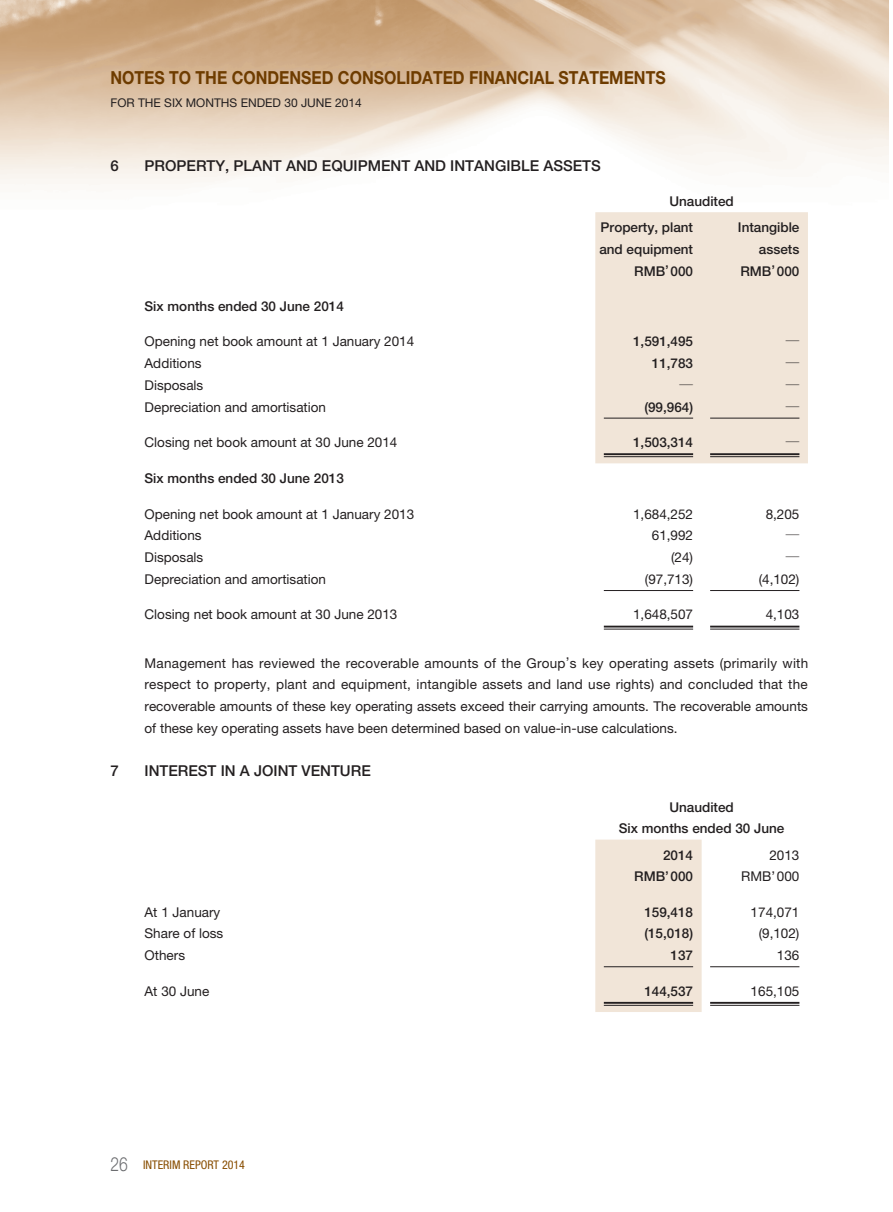
<style>
.page{position:relative;width:893px;height:1212px;background:#fff}
.page>*{position:absolute;margin:0;border:0;box-sizing:border-box;transform-origin:0 0}
.t1{font:700 18px "Helvetica Neue LT Std";color:#6e3c00;scale:.88 1}
._3__標題{font:500 15px "Helvetica Neue LT Std";color:#231f20}
._1__內文{font:13.5px/21.8px "Helvetica Neue LT Std";color:#231f20;text-align:justify}
._1__內文-2{font:500 13.5px "Helvetica Neue LT Std";color:#231f20}
._1__內文-3{font:700 13.5px "M Hei HK";color:#231f20}
._1__內文-4{font:300 13.5px "M Hei HK";color:#231f20}
.t2{font:12px "Helvetica Neue LT Std";color:#231f20}
.t3{font:condensed 12px "Helvetica Neue LT Std";color:#884d00}
.s1{font-weight:300;font-stretch:normal;font-size:19.5px;color:#6c6d70}
</style>
<div class="page">
<img style="left:0;top:0;width:889px;height:1006px">
<div style="left:595px;top:212px;width:213px;height:251px;background:#f1e5d8"></div>
<hr style="left:604px;top:418px;width:89px;height:1px;background:#231f20">
<hr style="left:710px;top:418px;width:89px;height:1px;background:#231f20">
<hr style="left:604px;top:453px;width:89px;height:2px;background:#231f20">
<hr style="left:604px;top:456px;width:89px;height:1px;background:#231f20">
<hr style="left:710px;top:453px;width:89px;height:2px;background:#231f20">
<hr style="left:710px;top:456px;width:89px;height:1px;background:#231f20">
<hr style="left:604px;top:590px;width:89px;height:1px;background:#231f20">
<hr style="left:710px;top:590px;width:89px;height:1px;background:#231f20">
<hr style="left:604px;top:626px;width:89px;height:1px;background:#231f20">
<hr style="left:604px;top:629px;width:89px;height:1px;background:#231f20">
<hr style="left:710px;top:626px;width:89px;height:1px;background:#231f20">
<hr style="left:710px;top:629px;width:89px;height:1px;background:#231f20">
<div style="left:595px;top:839px;width:107px;height:173px;background:#f1e5d8"></div>
<hr style="left:604px;top:966px;width:89px;height:1px;background:#231f20">
<hr style="left:710px;top:966px;width:89px;height:1px;background:#231f20">
<hr style="left:604px;top:1002px;width:89px;height:2px;background:#231f20">
<hr style="left:604px;top:1005px;width:89px;height:1px;background:#231f20">
<hr style="left:710px;top:1002px;width:89px;height:2px;background:#231f20">
<hr style="left:710px;top:1005px;width:89px;height:1px;background:#231f20">
<h1 class="t1" style="left:111px;top:67px;width:632px">NOTES TO THE CONDENSED CONSOLIDATED FINANCIAL STATEMENTS</h1>
<p class="t2" style="left:111px;top:95px;width:253px">FOR THE SIX MONTHS ENDED 30 JUNE 2014</p>
<p class="_3__標題" style="left:111px;top:156px;width:10px">6</p>
<p class="_3__標題" style="left:145px;top:156px;width:458px">PROPERTY, PLANT AND EQUIPMENT AND INTANGIBLE ASSETS</p>
<p class="_1__內文-2" style="left:669px;top:193px;width:66px">Unaudited</p>
<p class="_1__內文-2" style="left:601px;top:219px;width:94px">Property, plant</p>
<p class="_1__內文-2" style="left:738px;top:219px;width:63px">Intangible</p>
<p class="_1__內文-2" style="left:599px;top:241px;width:95px">and equipment</p>
<p class="_1__內文-2" style="left:759px;top:241px;width:42px">assets</p>
<p class="_1__內文-2" style="left:634px;top:263px;width:60px">RMB’000</p>
<p class="_1__內文-2" style="left:740px;top:263px;width:60px">RMB’000</p>
<p class="_1__內文-2" style="left:145px;top:298px;width:201px">Six months ended 30 June 2014</p>
<p class="_1__內文" style="left:145px;top:330px;width:271px">Opening net book amount at 1 January 2014</p>
<p class="_1__內文-2" style="left:633px;top:333px;width:62px">1,591,495</p>
<p class="_1__內文-3" style="left:786px;top:331px;width:15px">—</p>
<p class="_1__內文" style="left:145px;top:352px;width:59px">Additions</p>
<p class="_1__內文-2" style="left:652px;top:355px;width:43px">11,783</p>
<p class="_1__內文-3" style="left:786px;top:353px;width:15px">—</p>
<p class="_1__內文" style="left:145px;top:374px;width:60px">Disposals</p>
<p class="_1__內文-3" style="left:680px;top:375px;width:15px">—</p>
<p class="_1__內文-3" style="left:786px;top:375px;width:15px">—</p>
<p class="_1__內文" style="left:145px;top:396px;width:183px">Depreciation and amortisation</p>
<p class="_1__內文-2" style="left:644px;top:399px;width:50px">(99,964)</p>
<p class="_1__內文-3" style="left:786px;top:397px;width:15px">—</p>
<p class="_1__內文" style="left:145px;top:431px;width:254px">Closing net book amount at 30 June 2014</p>
<p class="_1__內文-2" style="left:633px;top:434px;width:62px">1,503,314</p>
<p class="_1__內文-3" style="left:786px;top:432px;width:15px">—</p>
<p class="_1__內文-2" style="left:145px;top:470px;width:201px">Six months ended 30 June 2013</p>
<p class="_1__內文" style="left:145px;top:503px;width:271px">Opening net book amount at 1 January 2013</p>
<p class="_1__內文" style="left:633px;top:503px;width:62px">1,684,252</p>
<p class="_1__內文" style="left:766px;top:503px;width:35px">8,205</p>
<p class="_1__內文" style="left:145px;top:524px;width:59px">Additions</p>
<p class="_1__內文" style="left:652px;top:524px;width:43px">61,992</p>
<p class="_1__內文-4" style="left:786px;top:528px;width:15px">—</p>
<p class="_1__內文" style="left:145px;top:546px;width:60px">Disposals</p>
<p class="_1__內文" style="left:671px;top:546px;width:24px">(24)</p>
<p class="_1__內文-4" style="left:786px;top:550px;width:15px">—</p>
<p class="_1__內文" style="left:145px;top:568px;width:183px">Depreciation and amortisation</p>
<p class="_1__內文" style="left:645px;top:568px;width:50px">(97,713)</p>
<p class="_1__內文" style="left:759px;top:568px;width:42px">(4,102)</p>
<p class="_1__內文" style="left:145px;top:603px;width:254px">Closing net book amount at 30 June 2013</p>
<p class="_1__內文" style="left:633px;top:603px;width:62px">1,648,507</p>
<p class="_1__內文" style="left:766px;top:603px;width:35px">4,103</p>
<p class="_1__內文" style="left:145px;top:652px;width:665px">Management has reviewed the recoverable amounts of the Group’s key operating assets (primarily with respect to property, plant and equipment, intangible assets and land use rights) and concluded that the recoverable amounts of these key operating assets exceed their carrying amounts. The recoverable amounts of these key operating assets have been determined based on value-in-use calculations.</p>
<p class="_3__標題" style="left:111px;top:762px;width:10px">7</p>
<p class="_3__標題" style="left:145px;top:762px;width:228px">INTEREST IN A JOINT VENTURE</p>
<p class="_1__內文-2" style="left:669px;top:799px;width:66px">Unaudited</p>
<p class="_1__內文-2" style="left:619px;top:820px;width:167px">Six months ended 30 June</p>
<p class="_1__內文-2" style="left:663px;top:847px;width:32px">2014</p>
<p class="_1__內文" style="left:769px;top:844px;width:32px">2013</p>
<p class="_1__內文-2" style="left:634px;top:868px;width:60px">RMB’000</p>
<p class="_1__內文" style="left:741px;top:865px;width:60px">RMB’000</p>
<p class="_1__內文" style="left:145px;top:901px;width:77px">At 1 January</p>
<p class="_1__內文-2" style="left:644px;top:904px;width:50px">159,418</p>
<p class="_1__內文" style="left:751px;top:901px;width:50px">174,071</p>
<p class="_1__內文" style="left:145px;top:922px;width:80px">Share of loss</p>
<p class="_1__內文-2" style="left:644px;top:925px;width:50px">(15,018)</p>
<p class="_1__內文" style="left:759px;top:922px;width:42px">(9,102)</p>
<p class="_1__內文" style="left:145px;top:944px;width:42px">Others</p>
<p class="_1__內文-2" style="left:671px;top:947px;width:24px">137</p>
<p class="_1__內文" style="left:777px;top:944px;width:24px">136</p>
<p class="_1__內文" style="left:145px;top:980px;width:66px">At 30 June</p>
<p class="_1__內文-2" style="left:644px;top:983px;width:50px">144,537</p>
<p class="_1__內文" style="left:751px;top:980px;width:50px">165,105</p>
<p class="t3" style="left:111px;top:1157px;width:136px"><span class="s1">26</span> INTERIM REPORT 2014</p>
</div>
